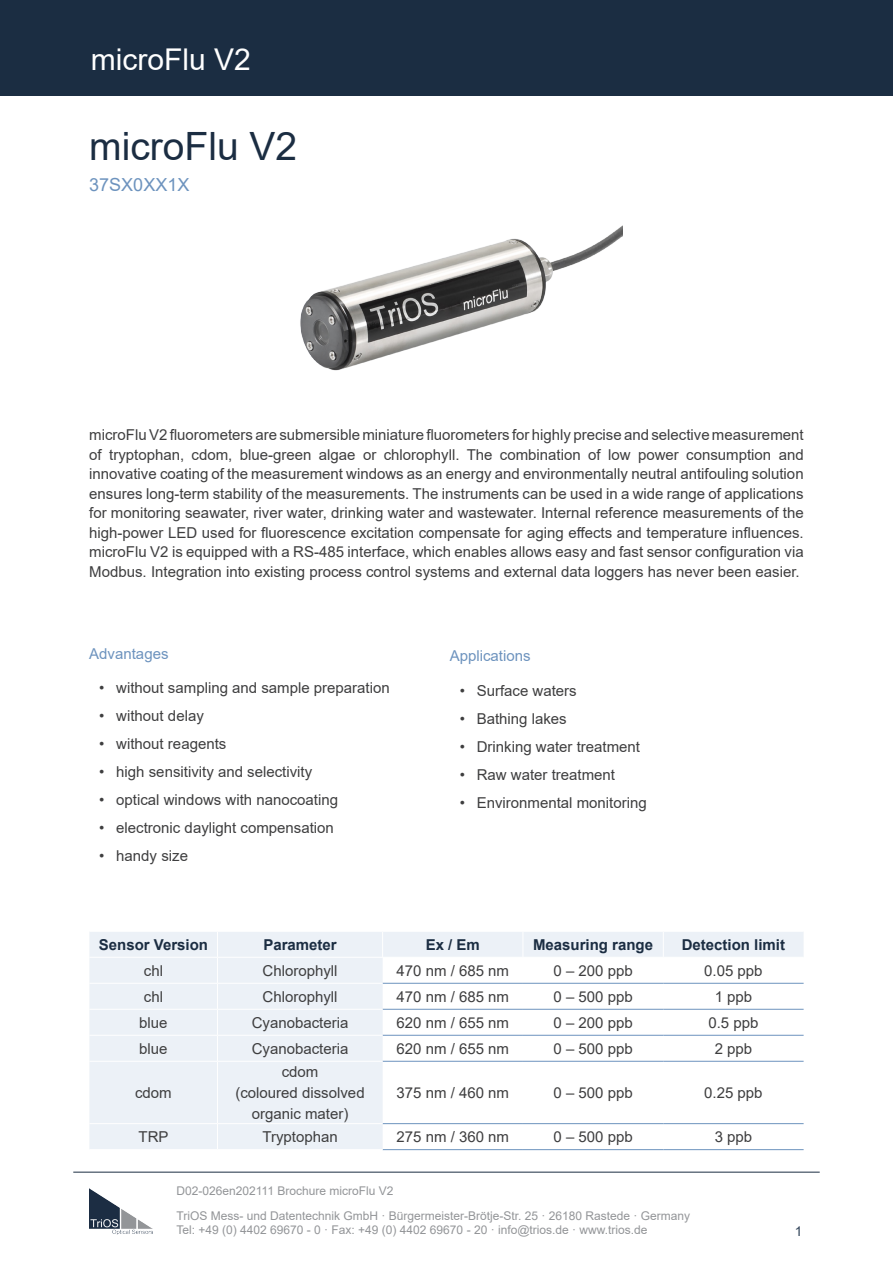
<style>
.page{position:relative;width:893px;height:1263px;background:#fff}
.page>*{position:absolute;margin:0;border:0;box-sizing:border-box;transform-origin:0 0}
.Fließtext{font:39px "Arial";color:#1b2d42}
.t1{font:30px "Arial";color:#fff}
.Fließtext-2{font:18px "Arial";color:#6d93be}
.Fließtext-3{font:15px/19.5px "Arial";color:#3e3e3f;text-align:justify}
.Standardtext{font:15px/21.5px "Arial";color:#3e3e3f;text-align:center}
.Standardtext-2{font:700 15px "Arial";color:#1b2d42}
.Aufzählung{font:15px "Arial";color:#6d93be}
.Fließtext-4{font:13.5px "Arial";color:#2e4056}
.t2{font:12px/25px "Arial";color:#939598}
</style>
<div class="page">
<div style="left:0;top:0;width:893px;height:96px;background:#1b2d42"></div>
<hr style="left:73px;top:1172px;width:747px;height:1px;background:#1b2d42">
<img style="left:89px;top:1188px;width:64px;height:47px">
<img style="left:300px;top:226px;width:322px;height:145px">
<svg style="left:89px;top:932px;width:715px;height:217px"></svg>
<hr style="left:523px;top:983px;width:140px;height:1px;background:#6d93be">
<hr style="left:663px;top:983px;width:141px;height:1px;background:#6d93be">
<hr style="left:523px;top:1009px;width:140px;height:1px;background:#6d93be">
<hr style="left:663px;top:1009px;width:141px;height:1px;background:#6d93be">
<hr style="left:523px;top:1035px;width:140px;height:1px;background:#6d93be">
<hr style="left:663px;top:1035px;width:141px;height:1px;background:#6d93be">
<hr style="left:523px;top:1061px;width:140px;height:1px;background:#6d93be">
<hr style="left:663px;top:1061px;width:141px;height:1px;background:#6d93be">
<hr style="left:523px;top:1123px;width:140px;height:1px;background:#6d93be">
<hr style="left:663px;top:1123px;width:141px;height:1px;background:#6d93be">
<hr style="left:523px;top:1149px;width:140px;height:1px;background:#6d93be">
<hr style="left:663px;top:1149px;width:141px;height:1px;background:#6d93be">
<hr style="left:383px;top:983px;width:140px;height:1px;background:#6d93be">
<hr style="left:383px;top:1009px;width:140px;height:1px;background:#6d93be">
<hr style="left:383px;top:1035px;width:140px;height:1px;background:#6d93be">
<hr style="left:383px;top:1061px;width:140px;height:1px;background:#6d93be">
<hr style="left:383px;top:1123px;width:140px;height:1px;background:#6d93be">
<hr style="left:383px;top:1149px;width:140px;height:1px;background:#6d93be">
<hr style="left:383px;top:957px;width:140px;height:1px;background:#fff">
<hr style="left:523px;top:957px;width:140px;height:1px;background:#fff">
<hr style="left:663px;top:957px;width:141px;height:1px;background:#fff">
<svg style="left:382px;top:932px;width:1px;height:25px"></svg>
<svg style="left:523px;top:932px;width:1px;height:25px"></svg>
<svg style="left:663px;top:932px;width:1px;height:25px"></svg>
<hr style="left:89px;top:957px;width:128px;height:1px;background:#fff">
<hr style="left:217px;top:957px;width:166px;height:1px;background:#fff">
<hr style="left:89px;top:983px;width:128px;height:1px;background:#fff">
<hr style="left:217px;top:983px;width:166px;height:1px;background:#fff">
<hr style="left:89px;top:1009px;width:128px;height:1px;background:#fff">
<hr style="left:217px;top:1009px;width:166px;height:1px;background:#fff">
<hr style="left:89px;top:1035px;width:128px;height:1px;background:#fff">
<hr style="left:217px;top:1035px;width:166px;height:1px;background:#fff">
<svg style="left:217px;top:932px;width:1px;height:129px"></svg>
<hr style="left:89px;top:1061px;width:128px;height:1px;background:#fff">
<hr style="left:217px;top:1061px;width:166px;height:1px;background:#fff">
<hr style="left:217px;top:1062px;width:1px;height:61px;background:#fff">
<hr style="left:89px;top:1123px;width:128px;height:1px;background:#fff">
<hr style="left:217px;top:1123px;width:166px;height:1px;background:#fff">
<svg style="left:217px;top:1124px;width:1px;height:25px"></svg>
<h2 class="t1" style="left:91px;top:38px;width:162px">microFlu V2</h2>
<p class="Fließtext" style="left:89px;top:120px;width:210px">microFlu V2</p>
<p class="Fließtext-2" style="left:89px;top:172px;width:102px">37SX0XX1X</p>
<p class="Fließtext-3" style="left:89px;top:425px;width:716px">microFlu V2 fluorometers are submersible miniature fluorometers for highly precise and selective measurement of tryptophan, cdom, blue-green algae or chlorophyll. The combination of low power consumption and innovative coating of the measurement windows as an energy and environmentally neutral antifouling solution ensures long-term stability of the measurements. The instruments can be used in a wide range of applications for monitoring seawater, river water, drinking water and wastewater. Internal reference measurements of the high-power LED used for fluorescence excitation compensate for aging effects and temperature influences. microFlu V2 is equipped with a RS-485 interface, which enables allows easy and fast sensor configuration via Modbus. Integration into existing process control systems and external data loggers has never been easier.</p>
<p class="Aufzählung" style="left:89px;top:643px;width:81px">Advantages</p>
<p class="Fließtext-3" style="left:99px;top:678px;width:292px">• without sampling and sample preparation</p>
<p class="Fließtext-3" style="left:99px;top:706px;width:106px">• without delay</p>
<p class="Fließtext-3" style="left:99px;top:734px;width:129px">• without reagents</p>
<p class="Fließtext-3" style="left:99px;top:762px;width:214px">• high sensitivity and selectivity</p>
<p class="Fließtext-3" style="left:99px;top:790px;width:240px">• optical windows with nanocoating</p>
<p class="Fließtext-3" style="left:99px;top:818px;width:236px">• electronic daylight compensation</p>
<p class="Fließtext-3" style="left:99px;top:846px;width:90px">• handy size</p>
<p class="Aufzählung" style="left:450px;top:645px;width:82px">Applications</p>
<p class="Fließtext-3" style="left:460px;top:680px;width:119px">• Surface waters</p>
<p class="Fließtext-3" style="left:460px;top:708px;width:109px">• Bathing lakes</p>
<p class="Fließtext-3" style="left:460px;top:736px;width:182px">• Drinking water treatment</p>
<p class="Fließtext-3" style="left:460px;top:764px;width:157px">• Raw water treatment</p>
<p class="Fließtext-3" style="left:460px;top:792px;width:189px">• Environmental monitoring</p>
<p class="Standardtext-2" style="left:99px;top:934px;width:111px">Sensor Version</p>
<p class="Standardtext-2" style="left:263px;top:934px;width:75px">Parameter</p>
<p class="Standardtext-2" style="left:426px;top:934px;width:56px">Ex / Em</p>
<p class="Standardtext-2" style="left:533px;top:934px;width:122px">Measuring range</p>
<p class="Standardtext-2" style="left:682px;top:934px;width:105px">Detection limit</p>
<p class="Standardtext" style="left:144px;top:960px;width:21px">chl</p>
<p class="Standardtext" style="left:263px;top:960px;width:77px">Chlorophyll</p>
<p class="Standardtext" style="left:396px;top:960px;width:114px">470 nm / 685 nm</p>
<p class="Standardtext" style="left:553px;top:960px;width:81px">0 – 200 ppb</p>
<p class="Standardtext" style="left:704px;top:960px;width:60px">0.05 ppb</p>
<p class="Standardtext" style="left:144px;top:986px;width:21px">chl</p>
<p class="Standardtext" style="left:263px;top:986px;width:77px">Chlorophyll</p>
<p class="Standardtext" style="left:396px;top:986px;width:114px">470 nm / 685 nm</p>
<p class="Standardtext" style="left:553px;top:986px;width:81px">0 – 500 ppb</p>
<p class="Standardtext" style="left:715px;top:986px;width:39px">1 ppb</p>
<p class="Standardtext" style="left:139px;top:1012px;width:30px">blue</p>
<p class="Standardtext" style="left:252px;top:1012px;width:98px">Cyanobacteria</p>
<p class="Standardtext" style="left:396px;top:1012px;width:114px">620 nm / 655 nm</p>
<p class="Standardtext" style="left:553px;top:1012px;width:81px">0 – 200 ppb</p>
<p class="Standardtext" style="left:708px;top:1012px;width:52px">0.5 ppb</p>
<p class="Standardtext" style="left:139px;top:1038px;width:30px">blue</p>
<p class="Standardtext" style="left:252px;top:1038px;width:98px">Cyanobacteria</p>
<p class="Standardtext" style="left:396px;top:1038px;width:114px">620 nm / 655 nm</p>
<p class="Standardtext" style="left:553px;top:1038px;width:81px">0 – 500 ppb</p>
<p class="Standardtext" style="left:715px;top:1038px;width:39px">2 ppb</p>
<p class="Standardtext" style="left:135px;top:1082px;width:38px">cdom</p>
<p class="Standardtext" style="left:235px;top:1060px;width:131px">cdom<br>(coloured dissolved organic mater)</p>
<p class="Standardtext" style="left:396px;top:1082px;width:114px">375 nm / 460 nm</p>
<p class="Standardtext" style="left:553px;top:1082px;width:81px">0 – 500 ppb</p>
<p class="Standardtext" style="left:704px;top:1082px;width:60px">0.25 ppb</p>
<p class="Standardtext" style="left:139px;top:1126px;width:31px">TRP</p>
<p class="Standardtext" style="left:262px;top:1126px;width:77px">Tryptophan</p>
<p class="Standardtext" style="left:396px;top:1126px;width:114px">275 nm / 360 nm</p>
<p class="Standardtext" style="left:553px;top:1126px;width:81px">0 – 500 ppb</p>
<p class="Standardtext" style="left:715px;top:1126px;width:39px">3 ppb</p>
<p class="t2" style="left:176px;top:1178px;width:515px">D02-026en202111 Brochure microFlu V2<br>TriOS Mess- und Datentechnik GmbH · Bürgermeister-Brötje-Str. 25 · 26180 Rastede · Germany</p>
<p class="t2" style="left:176px;top:1217px;width:473px">Tel: +49 (0) 4402 69670 - 0 · Fax: +49 (0) 4402 69670 - 20 · info@trios.de · www.trios.de</p>
<p class="Fließtext-4" style="left:795px;top:1222px;width:9px">1</p>
</div>
